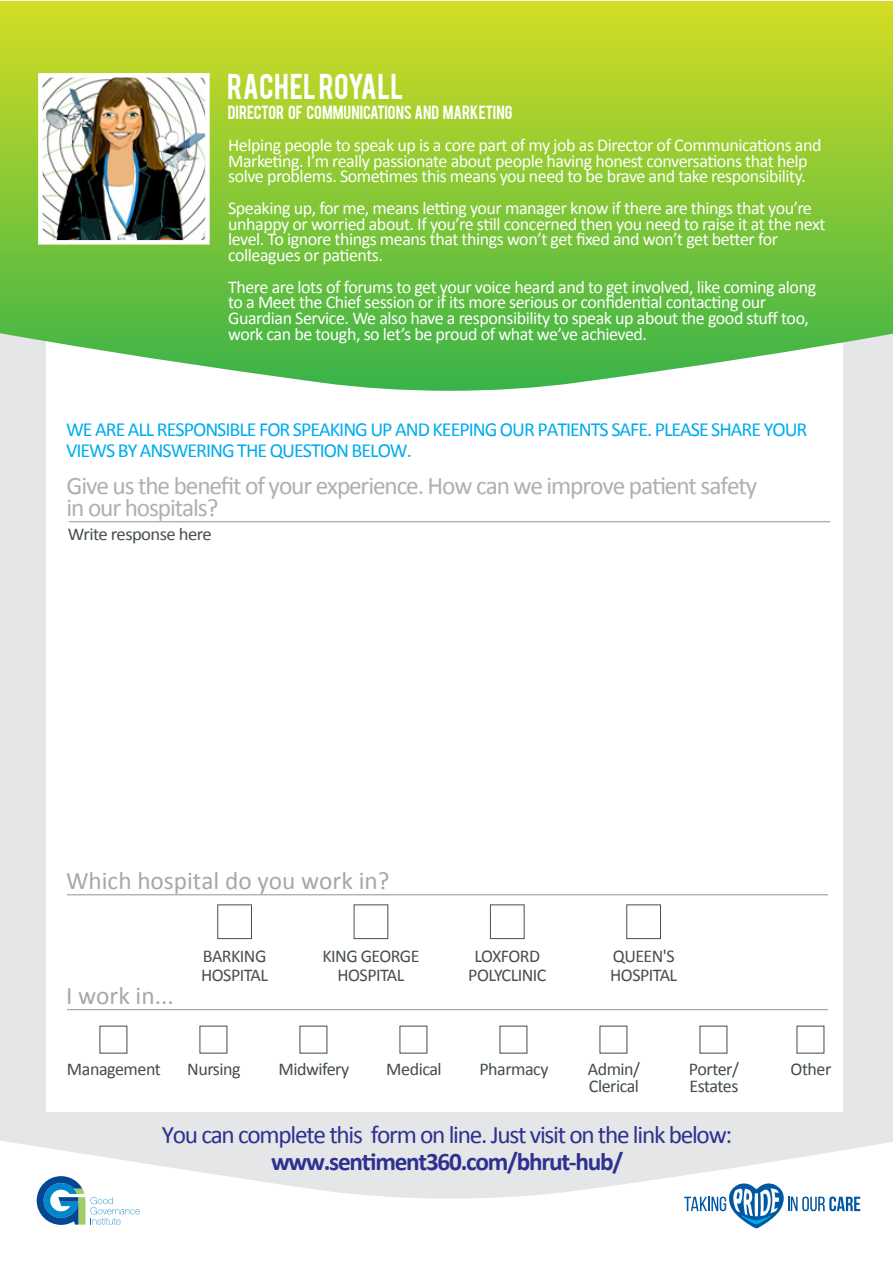
<style>
.page{position:relative;width:893px;height:1263px;background:#fff}
.page>*{position:absolute;margin:0;border:0;box-sizing:border-box;transform-origin:0 0}
.t1{font:28.2px "Bebas";color:#fff}
.t2{font:25.35px/22.5px "Calibri";letter-spacing:-.045em;color:#b0afb1}
.t3{font:25.35px "Calibri";letter-spacing:-.05em;color:#2e3190}
.t4{font:25.35px "Calibri";color:#a5a7aa}
.t5{font:700 25.35px "Calibri";letter-spacing:-.05em;color:#2e3190}
.t6{font:19.95px/21px "Calibri";letter-spacing:-.05em;color:#00aced}
.t7{font:18px/15.8px "Calibri";letter-spacing:-.025em;color:#fff}
.t8{font:18px/16.5px "Calibri";letter-spacing:-.025em;color:#424c51}
.t9{font:18px/19.5px "Calibri";letter-spacing:-.03em;color:#474f53}
.t10{font:18px "Calibri";letter-spacing:-.03em;color:#474f53;scale:1.04 1}
.t11{font:15px "Bebas";letter-spacing:-.005em;color:#fff}
</style>
<div class="page">
<div style="left:0;top:248px;width:892px;height:1003px;background:#e5e6e7"></div>
<div style="left:47px;top:318px;width:796px;height:793px;background:#fff"></div>
<svg style="left:0;top:1141px;width:892px;height:110px;fill:#fff"></svg>
<svg style="left:684px;top:1183px;width:176px;height:45px;background:#c0d7e8"></svg>
<svg style="left:37px;top:1176px;width:103px;height:49px;background:#aecdde"></svg>
<svg style="left:0;top:1px;width:892px;height:390px;background:#91cb42"></svg>
<img style="left:43px;top:78px;width:162px;height:162px">
<div style="left:38px;top:73px;width:172px;height:172px;border:4px solid #fff"></div>
<hr style="left:67px;top:1009px;width:761px;height:1px;background:#929292">
<hr style="left:67px;top:894px;width:761px;height:1px;background:#929292">
<div style="left:218px;top:905px;width:34px;height:34px;border:1px solid #474f53"></div>
<div style="left:490px;top:905px;width:34px;height:34px;border:1px solid #474f53"></div>
<div style="left:627px;top:905px;width:34px;height:34px;border:1px solid #474f53"></div>
<hr style="left:69px;top:521px;width:761px;height:1px;background:#929292">
<h1 class="t1" style="left:227px;top:66px;width:178px">RACHEL ROYALL</h1>
<p class="t7" style="left:228px;top:137px;width:595px">Helping people to speak up is a core part of my job as Director of Communications and<br>Marketing. I’m really passionate about people having honest conversations that help solve problems. Sometimes this means you need to be brave and take responsibility.</p>
<p class="t7" style="left:228px;top:200px;width:599px">Speaking up, for me, means letting your manager know if there are things that you’re unhappy or worried about. If you’re still concerned then you need to raise it at the next level. To ignore things means that things won’t get fixed and won’t get better for colleagues or patients.</p>
<p class="t7" style="left:228px;top:278px;width:589px">There are lots of forums to get your voice heard and to get involved, like coming along to a Meet the Chief session or if its more serious or confidential contacting our Guardian Service. We also have a responsibility to speak up about the good stuff too, work can be tough, so let’s be proud of what we’ve achieved.</p>
<p class="t11" style="left:228px;top:101px;width:286px">DIRECTOR OF COMMUNICATIONS AND MARKETING</p>
<p class="t6" style="left:66px;top:418px;width:743px">WE ARE ALL RESPONSIBLE FOR SPEAKING UP AND KEEPING OUR PATIENTS SAFE. PLEASE SHARE YOUR<br>VIEWS BY ANSWERING THE QUESTION BELOW.</p>
<h2 class="t2" style="left:67px;top:474px;width:692px">Give us the benefit of your experience. How can we improve patient safety in our hospitals?</h2>
<p class="t10" style="left:68px;top:522px;width:140px">Write response here</p>
<h2 class="t4" style="left:66px;top:865px;width:325px">Which hospital do you work in?</h2>
<h2 class="t4" style="left:66px;top:980px;width:109px">I work in...</h2>
<p class="t9" style="left:201px;top:946px;width:68px">BARKING<br>HOSPITAL</p>
<p class="t9" style="left:322px;top:946px;width:99px;text-align:center">KING GEORGE<br>HOSPITAL</p>
<p class="t9" style="left:468px;top:946px;width:80px;text-align:center">LOXFORD<br>POLYCLINIC</p>
<p class="t9" style="left:610px;top:946px;width:68px">QUEEN'S<br>HOSPITAL</p>
<p class="t8" style="left:67px;top:1061px;width:95px">Management</p>
<p class="t8" style="left:187px;top:1061px;width:55px">Nursing</p>
<p class="t8" style="left:278px;top:1061px;width:72px">Midwifery</p>
<p class="t8" style="left:386px;top:1061px;width:57px">Medical</p>
<p class="t8" style="left:479px;top:1061px;width:71px">Pharmacy</p>
<p class="t8" style="left:588px;top:1061px;width:54px">Admin/<br>Clerical</p>
<p class="t8" style="left:689px;top:1061px;width:52px">Porter/<br>Estates</p>
<p class="t8" style="left:791px;top:1061px;width:42px">Other</p>
<h2 class="t3" style="left:162px;top:1119px;width:572px">You can complete this form on line. Just visit on the link below:</h2>
<h2 class="t5" style="left:271px;top:1146px;width:354px">www.sentiment360.com/bhrut-hub/</h2>
</div>
